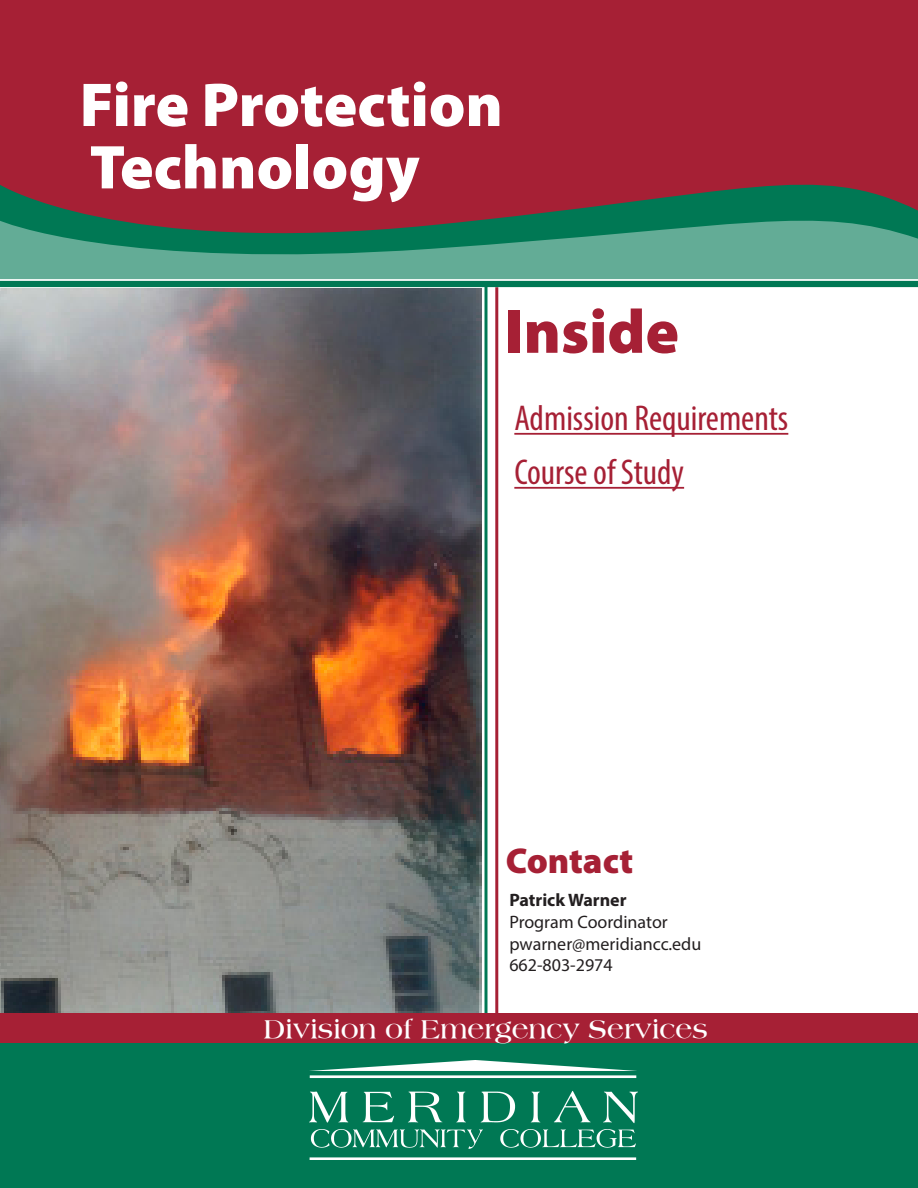
<style>
.page{position:relative;width:918px;height:1188px;background:#fff}
.page>*{position:absolute;margin:0;border:0;box-sizing:border-box;transform-origin:0 0}
.t1{font:900 62.4px "Myriad Pro";color:#fff}
.t2{font:900 62.4px "Myriad Pro";color:#a62035}
.t3{font:condensed 36px "Myriad Pro";color:#a62035}
.t4{font:900 36px "Myriad Pro";color:#a62035}
.t5{font:700 27px "Americana";color:#fff}
.t6{font:18px "Myriad Pro";color:#231f20}
.t7{font:700 18px "Myriad Pro";color:#231f20}
</style>
<div class="page">
<img style="left:0;top:288px;width:482px;height:725px">
<svg style="left:484px;top:287px;width:4px;height:726px;background:#3f997e"></svg>
<div style="left:0;top:1013px;width:918px;height:44px;background:#a62035"></div>
<hr style="left:495px;top:287px;width:3px;height:847px;background:#a62035">
<div style="left:0;top:0;width:918px;height:275px;background:#a62035"></div>
<svg style="left:0;top:184px;width:918px;height:35px"></svg>
<svg style="left:0;top:219px;width:918px;height:62px;background:#519781"></svg>
<div style="left:0;top:281px;width:918px;height:6px;background:#007854"></div>
<hr style="left:514px;top:433px;width:274px;height:2px;background:#a62035">
<hr style="left:514px;top:487px;width:170px;height:2px;background:#a62035">
<div style="left:0;top:1043px;width:918px;height:145px;background:#007854"></div>
<img style="left:310px;top:1060px;width:328px;height:100px">
<p class="t1" style="left:80px;top:63px;width:425px">Fire Protection</p>
<p class="t1" style="left:90px;top:126px;width:332px">Technology</p>
<p class="t2" style="left:505px;top:290px;width:176px">Inside</p>
<p class="t3" style="left:514px;top:397px;width:275px">Admission Requirements</p>
<p class="t3" style="left:514px;top:451px;width:171px">Course of Study</p>
<p class="t4" style="left:506px;top:837px;width:129px">Contact</p>
<p class="t7" style="left:509px;top:888px;width:119px">Patrick Warner</p>
<p class="t6" style="left:509px;top:911px;width:160px">Program Coordinator</p>
<p class="t6" style="left:509px;top:932px;width:193px">pwarner@meridiancc.edu</p>
<p class="t6" style="left:509px;top:954px;width:105px">662-803-2974</p>
<p class="t5" style="left:264px;top:1013px;width:446px">Division of Emergency Services</p>
</div>
